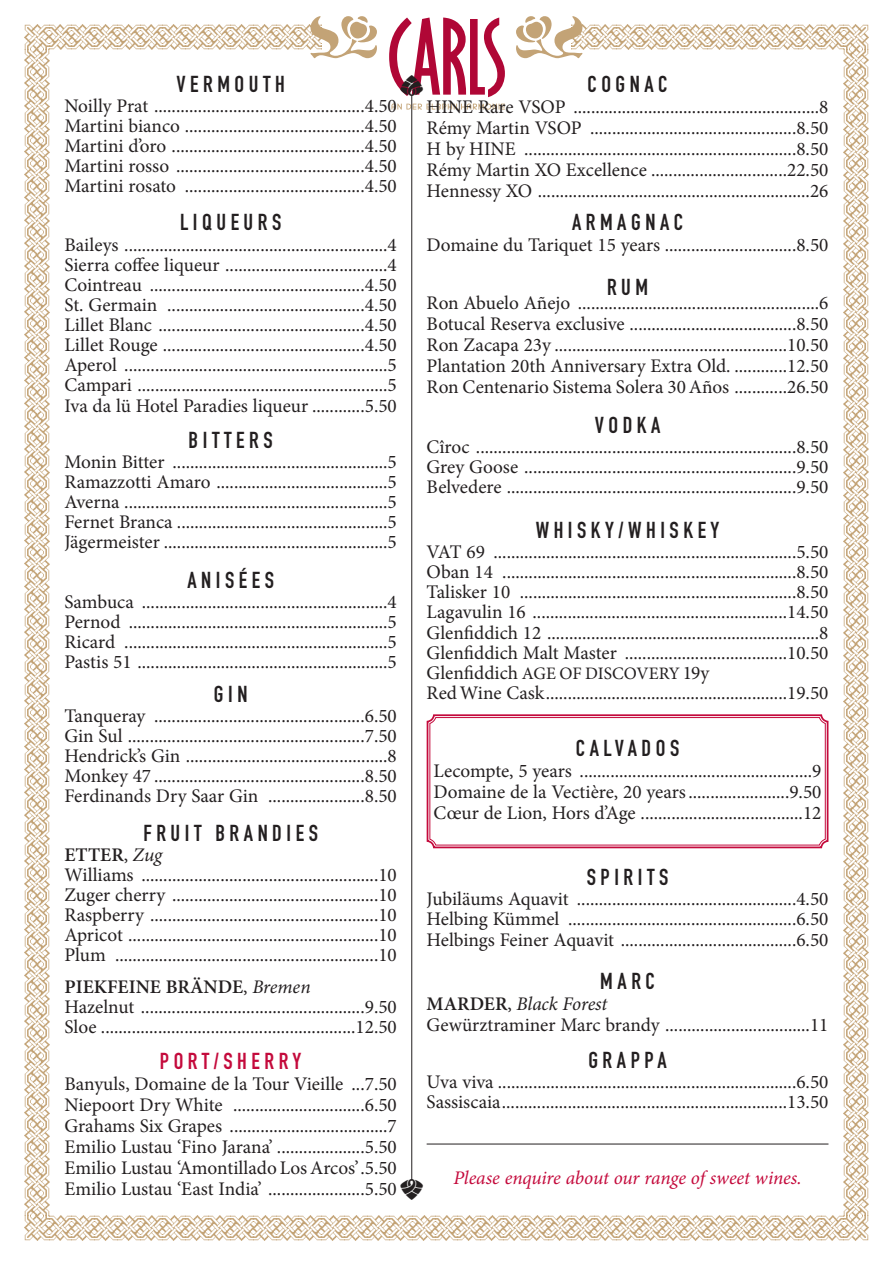
<style>
.page{position:relative;width:893px;height:1265px;background:#fff}
.page>*{position:absolute;margin:0;border:0;box-sizing:border-box;transform-origin:0 0}
.t1{font:63px "Type Embellishments One Let Plain";color:#c3a376}
.t2{font:31.5px "Type Embellishments One Let Plain";color:#231f20}
.t3{font:22.75px "DIN Engschrift";letter-spacing:.2em;color:#231f20}
.t4{font:22.75px "DIN Engschrift";letter-spacing:.2em;color:#c40a3c}
.t5{font:19.25px/20.1px "Minion Pro";color:#231f20;text-align:justify}
.t6{font:italic 19.25px "Minion Pro";letter-spacing:-.01em;color:#c40a3c}
.s1{font-weight:600}
.s2{font-style:italic}
.s3{font-size:17.5px}
</style>
<div class="page">
<img style="left:25px;top:25px;width:843px;height:24px">
<img style="left:844px;top:49px;width:24px;height:1191px">
<img style="left:25px;top:1216px;width:819px;height:24px">
<img style="left:25px;top:49px;width:24px;height:1167px">
<div style="left:322px;top:0;width:248px;height:121px;background:#fff"></div>
<svg style="left:391px;top:104px;width:114px;height:6px"></svg>
<svg style="left:389px;top:18px;width:116px;height:79px"></svg>
<svg style="left:426px;top:714px;width:403px;height:135px;background:#dd7490"></svg>
<svg style="left:429px;top:717px;width:397px;height:129px"></svg>
<hr style="left:411px;top:96px;width:1px;height:1085px;background:#231f20">
<hr style="left:427px;top:1144px;width:401px;height:1px;background:#231f20">
<svg style="left:570px;top:24px;width:12px;height:26px"></svg>
<h1 class="t1" style="left:308px;top:0;width:74px">-</h1>
<p class="t3" style="left:176px;top:75px;width:110px">VERMOUTH</p>
<p class="t5" style="left:64px;top:97px;width:334px">Noilly Prat ................................................4.50<br>Martini bianco .........................................4.50<br>Martini d’oro ............................................4.50<br>Martini rosso ...........................................4.50<br>Martini rosato .........................................4.50</p>
<p class="t3" style="left:588px;top:75px;width:82px">COGNAC</p>
<p class="t5" style="left:427px;top:98px;width:403px;line-height:21px">HINE Rare VSOP ........................................................8<br>Rémy Martin VSOP ...............................................8.50<br>H by HINE ..............................................................8.50<br>Rémy Martin XO Excellence ...............................22.50<br>Hennessy XO ..............................................................26</p>
<p class="t3" style="left:572px;top:214px;width:113px">ARMAGNAC</p>
<p class="t5" style="left:427px;top:237px;width:403px">Domaine du Tariquet 15 years ..............................8.50</p>
<p class="t3" style="left:607px;top:279px;width:43px">RUM</p>
<p class="t5" style="left:427px;top:294px;width:403px;line-height:21px">Ron Abuelo Añejo .......................................................6<br>Botucal Reserva exclusive ......................................8.50<br>Ron Zacapa 23y .....................................................10.50<br>Plantation 20th Anniversary Extra Old. ............12.50<br>Ron Centenario Sistema Solera 30Años ............26.50</p>
<h2 class="t2" style="left:424px;top:105px;width:27px;rotate:-180deg">X</h2>
<p class="t3" style="left:180px;top:214px;width:103px">LIQUEURS</p>
<p class="t5" style="left:64px;top:236px;width:334px">Baileys ............................................................4<br>Sierra coffee liqueur .....................................4<br>Cointreau .................................................4.50<br>St. Germain .............................................4.50<br>Lillet Blanc ...............................................4.50<br>Lillet Rouge ..............................................4.50<br>Aperol ............................................................5<br>Campari .........................................................5<br>Iva da lü Hotel Paradies liqueur ............5.50</p>
<p class="t3" style="left:595px;top:417px;width:67px">VODKA</p>
<p class="t5" style="left:427px;top:438px;width:403px">Cîroc .........................................................................8.50<br>Grey Goose ..............................................................9.50<br>Belvedere ..................................................................9.50</p>
<p class="t3" style="left:189px;top:432px;width:86px">BITTERS</p>
<p class="t5" style="left:64px;top:453px;width:334px">Monin Bitter .................................................5<br>Ramazzotti Amaro .......................................5<br>Averna ............................................................5<br>Fernet Branca ................................................5<br>Jägermeister ...................................................5</p>
<p class="t3" style="left:187px;top:571px;width:88px">ANISÉES</p>
<p class="t5" style="left:64px;top:593px;width:334px">Sambuca ........................................................4<br>Pernod ...........................................................5<br>Ricard ............................................................5<br>Pastis 51 .........................................................5</p>
<p class="t3" style="left:214px;top:685px;width:35px">GIN</p>
<p class="t5" style="left:64px;top:707px;width:334px">Tanqueray ................................................6.50<br>Gin Sul ......................................................7.50<br>Hendrick’s Gin ..............................................8<br>Monkey 47 ................................................8.50<br>Ferdinands Dry Saar Gin ......................8.50</p>
<p class="t3" style="left:143px;top:824px;width:176px">FRUIT BRANDIES</p>
<p class="t5" style="left:64px;top:846px;width:334px;text-align:left"><span class="s1">ETTER</span>, <span class="s2">Zug<br></span>Williams ......................................................10<br>Zuger cherry ...............................................10<br>Raspberry ....................................................10<br>Apricot .........................................................10<br>Plum ............................................................10</p>
<p class="t5" style="left:64px;top:978px;width:334px;text-align:left"><span class="s1">PIEkFEINE BRÄNDE</span>, <span class="s2">Bremen<br></span>Hazelnut ...................................................9.50<br>Sloe ..........................................................12.50</p>
<p class="t3" style="left:536px;top:522px;width:185px">WHISKY/WHISKEY</p>
<p class="t5" style="left:427px;top:544px;width:403px;text-align:left">VAT 69 .....................................................................5.50<br>Oban 14 ...................................................................8.50<br>Talisker 10 ...............................................................8.50<br>Lagavulin 16 ..........................................................14.50<br>Glenfiddich 12 ..............................................................8<br>Glenfiddich Malt Master .....................................10.50<br>Glenfiddich <span class="s3">AGE OF DISCOVERY</span> 19y<br>RedWine Cask.......................................................19.50</p>
<p class="t3" style="left:576px;top:740px;width:105px">CALVADOS</p>
<p class="t5" style="left:434px;top:762px;width:389px;line-height:21px">Lecompte, 5 years .....................................................9<br>Domaine de la Vectière, 20 years.......................9.50<br>Cœur de Lion, Hors d’Age .....................................12</p>
<p class="t3" style="left:587px;top:869px;width:83px">SPIRITS</p>
<p class="t5" style="left:427px;top:891px;width:403px">Jubiläums Aquavit ..................................................4.50<br>Helbing Kümmel ....................................................6.50<br>Helbings Feiner Aquavit ........................................6.50</p>
<p class="t3" style="left:600px;top:973px;width:56px">MARC</p>
<p class="t5" style="left:427px;top:995px;width:403px;line-height:21px"><span class="s1">MARDER</span>, <span class="s2">Black Forest<br></span>Gewürztraminer Marc brandy .................................11</p>
<p class="t3" style="left:588px;top:1052px;width:80px">GRAPPA</p>
<p class="t5" style="left:427px;top:1073px;width:403px">Uva viva ....................................................................6.50<br>Sassiscaia.................................................................13.50</p>
<p class="t4" style="left:160px;top:1053px;width:143px">PORT/SHERRY</p>
<p class="t5" style="left:64px;top:1075px;width:334px;line-height:21px">Banyuls, Domaine de la Tour Vieille ...7.50<br>Niepoort Dry White ..............................6.50<br>Grahams Six Grapes ....................................7<br>Emilio Lustau ‘Fino Jarana’ ....................5.50<br>Emilio Lustau ‘Amontillado LosArcos’.5.50<br>Emilio Lustau ‘East India’ ......................5.50</p>
<p class="t6" style="left:453px;top:1170px;width:350px">Please enquire about our range of sweet wines.</p>
<h2 class="t2" style="left:399px;top:1170px;width:27px">X</h2>
</div>
